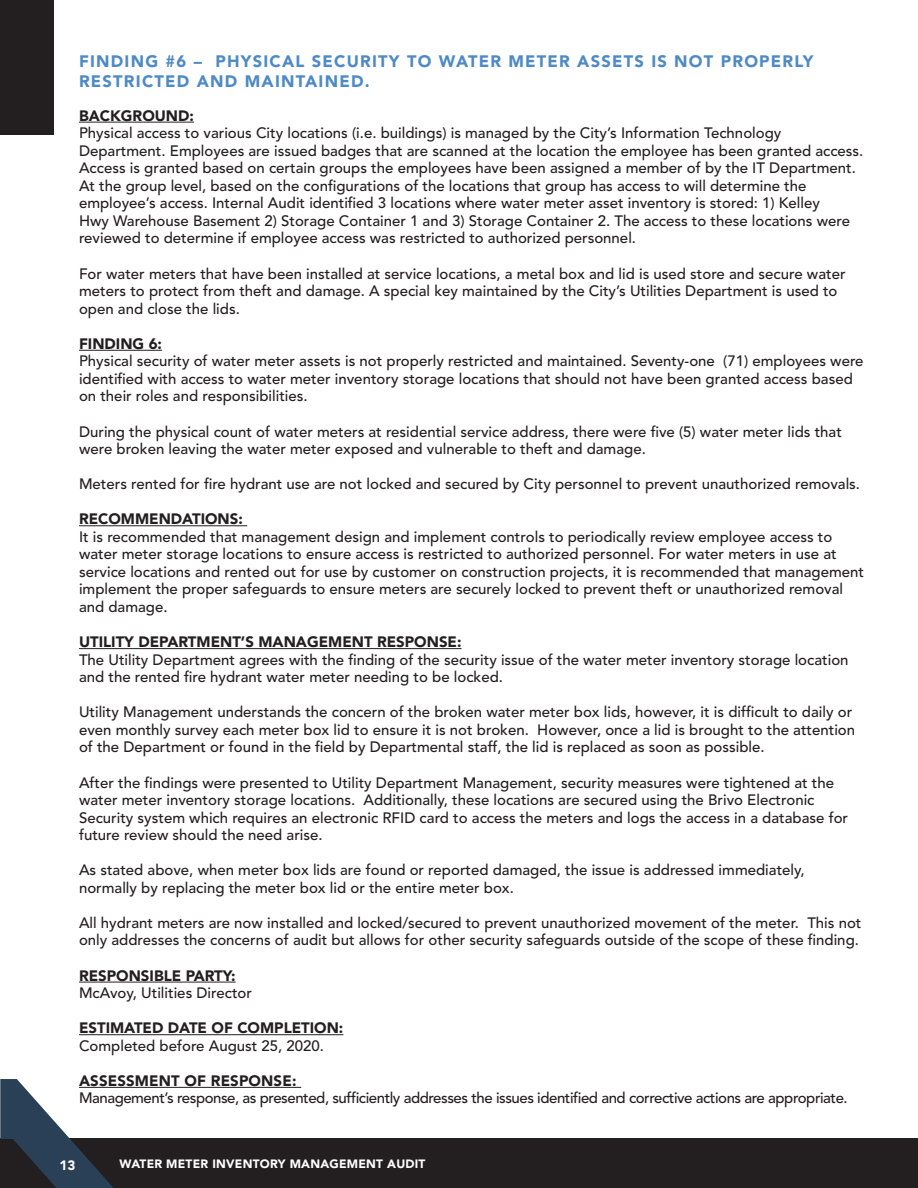
<style>
.page{position:relative;width:918px;height:1188px;background:#fff}
.page>*{position:absolute;margin:0;border:0;box-sizing:border-box;transform-origin:0 0}
.t1{font:900 16.5px/19.8px "Avenir";letter-spacing:.075em;color:#4e8ac6}
.t2{font:500 15px/17.5px "Avenir";color:#231f20}
.t3{font:900 15px "Avenir";color:#231f20}
.t4{font:500 15px "Avenir";letter-spacing:-.03em;color:#231f20}
.t5{font:900 13.5px "Avenir";color:#fff}
.t6{font:900 12px "Avenir";letter-spacing:.02em;color:#fff}
</style>
<div class="page">
<div style="left:0;top:1139px;width:918px;height:49px;background:#231f20"></div>
<div style="left:0;top:0;width:54px;height:135px;background:#231f20"></div>
<svg style="left:0;top:1079px;width:118px;height:109px"></svg>
<hr style="left:79px;top:122px;width:115px;height:1px;background:#231f20">
<hr style="left:79px;top:350px;width:83px;height:1px;background:#231f20">
<hr style="left:79px;top:525px;width:168px;height:1px;background:#231f20">
<hr style="left:79px;top:648px;width:383px;height:1px;background:#231f20">
<hr style="left:79px;top:982px;width:157px;height:1px;background:#231f20">
<hr style="left:79px;top:1034px;width:264px;height:1px;background:#231f20">
<hr style="left:79px;top:1087px;width:222px;height:1px;background:#231f20">
<p class="t1" style="left:79px;top:51px;width:736px">FINDING #6 – PHYSICAL SECURITY TO WATER METER ASSETS IS NOT PROPERLY<br>RESTRICTED AND MAINTAINED.</p>
<p class="t3" style="left:79px;top:106px;width:116px">BACKGROUND:</p>
<p class="t2" style="left:79px;top:125px;width:786px">Physical access to various City locations (i.e. buildings) is managed by the City’s Information Technology Department. Employees are issued badges that are scanned at the location the employee has been granted access.<br>Access is granted based on certain groups the employees have been assigned a member of by the IT Department.<br>At the group level, based on the configurations of the locations that group has access to will determine the employee’s access. Internal Audit identified 3 locations where water meter asset inventory is stored: 1) Kelley<br>Hwy Warehouse Basement 2) Storage Container 1 and 3) Storage Container 2. The access to these locations were reviewed to determine if employee access was restricted to authorized personnel.</p>
<p class="t2" style="left:79px;top:265px;width:768px">For water meters that have been installed at service locations, a metal box and lid is used store and secure water meters to protect from theft and damage. A special key maintained by the City’s Utilities Department is used to open and close the lids.</p>
<p class="t3" style="left:79px;top:334px;width:85px">FINDING 6:</p>
<p class="t2" style="left:79px;top:353px;width:786px">Physical security of water meter assets is not properly restricted and maintained. Seventy-one (71) employees were identified with access to water meter inventory storage locations that should not have been granted access based on their roles and responsibilities.</p>
<p class="t2" style="left:79px;top:423px;width:764px">During the physical count of water meters at residential service address, there were five (5) water meter lids that were broken leaving the water meter exposed and vulnerable to theft and damage.</p>
<p class="t2" style="left:79px;top:476px;width:783px">Meters rented for fire hydrant use are not locked and secured by City personnel to prevent unauthorized removals.</p>
<p class="t3" style="left:79px;top:510px;width:165px">RECOMMENDATIONS:</p>
<p class="t2" style="left:79px;top:528px;width:787px">It is recommended that management design and implement controls to periodically review employee access to water meter storage locations to ensure access is restricted to authorized personnel. For water meters in use at service locations and rented out for use by customer on construction projects, it is recommended that management implement the proper safeguards to ensure meters are securely locked to prevent theft or unauthorized removal and damage.</p>
<p class="t3" style="left:79px;top:633px;width:384px">UTILITY DEPARTMENT’S MANAGEMENT RESPONSE:</p>
<p class="t2" style="left:79px;top:651px;width:771px">The Utility Department agrees with the finding of the security issue of the water meter inventory storage location and the rented fire hydrant water meter needing to be locked.</p>
<p class="t2" style="left:79px;top:704px;width:778px">Utility Management understands the concern of the broken water meter box lids, however, it is difficult to daily or even monthly survey each meter box lid to ensure it is not broken. However, once a lid is brought to the attention of the Department or found in the field by Departmental staff, the lid is replaced as soon as possible.</p>
<p class="t2" style="left:79px;top:774px;width:771px">After the findings were presented to Utility Department Management, security measures were tightened at the water meter inventory storage locations. Additionally, these locations are secured using the Brivo Electronic Security system which requires an electronic RFID card to access the meters and logs the access in a database for future review should the need arise.</p>
<p class="t2" style="left:79px;top:862px;width:727px">As stated above, when meter box lids are found or reported damaged, the issue is addressed immediately, normally by replacing the meter box lid or the entire meter box.</p>
<p class="t2" style="left:79px;top:914px;width:784px">All hydrant meters are now installed and locked/secured to prevent unauthorized movement of the meter. This not only addresses the concerns of audit but allows for other security safeguards outside of the scope of these finding.</p>
<p class="t3" style="left:79px;top:966px;width:158px">RESPONSIBLE PARTY:</p>
<p class="t2" style="left:79px;top:985px;width:175px">McAvoy, Utilities Director</p>
<p class="t3" style="left:79px;top:1019px;width:266px">ESTIMATED DATE OF COMPLETION:</p>
<p class="t2" style="left:79px;top:1037px;width:247px">Completed before August 25, 2020.</p>
<p class="t3" style="left:79px;top:1072px;width:219px">ASSESSMENT OF RESPONSE:</p>
<p class="t4" style="left:79px;top:1090px;width:770px">Management’s response, as presented, sufficiently addresses the issues identified and corrective actions are appropriate.</p>
<p class="t5" style="left:59px;top:1157px;width:18px">13</p>
<p class="t6" style="left:120px;top:1157px;width:307px">WATER METER INVENTORY MANAGEMENT AUDIT</p>
</div>
